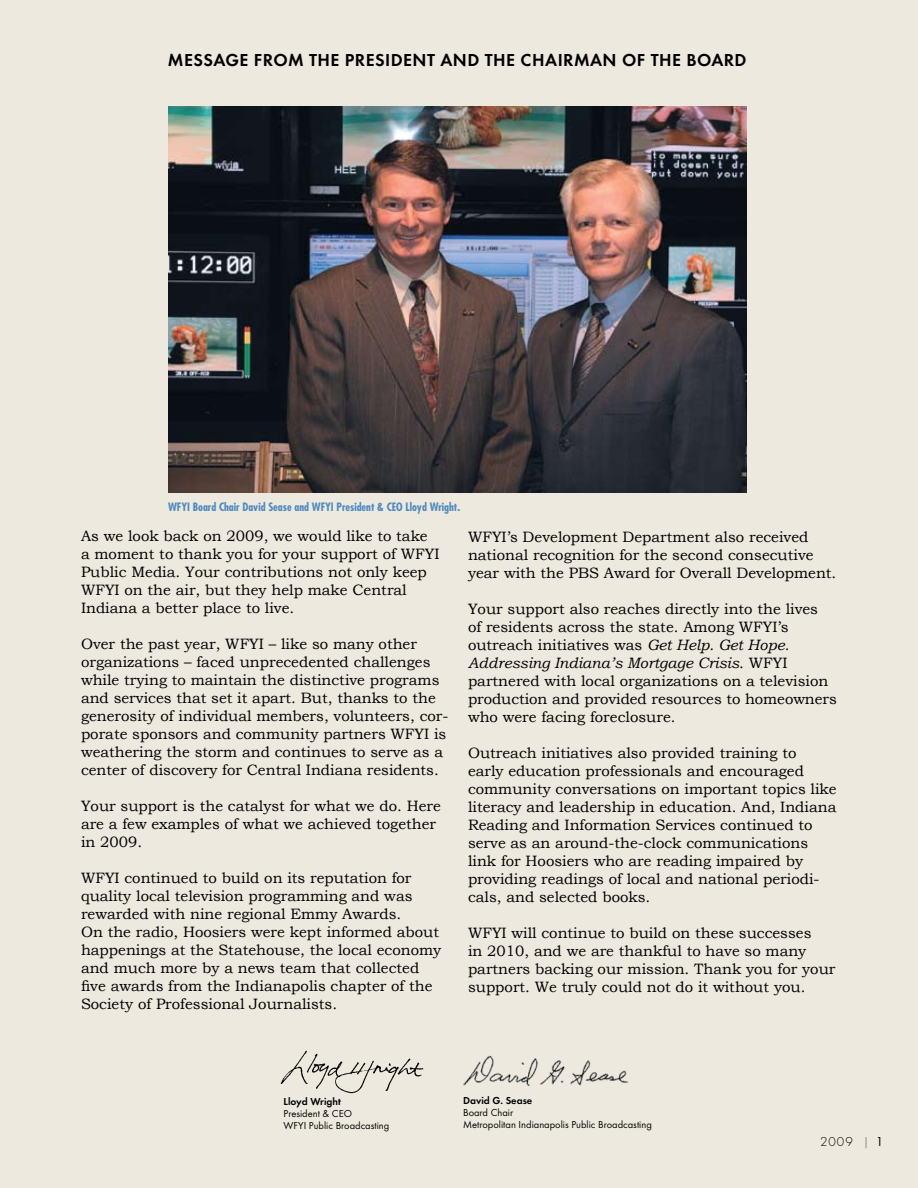
<style>
.page{position:relative;width:918px;height:1188px;background:#eee9df}
.page>*{position:absolute;margin:0;border:0;box-sizing:border-box;transform-origin:0 0}
.t1{font:700 18px "Function";letter-spacing:.025em;color:#000}
.t2{font:15px/18px "Bookman Old Style";color:#000}
.t3{font:300 13.5px "Function LH";color:#000}
.t4{font:700 condensed 11.25px "Futura Std";color:#4e8abe}
.t5{font:10.5px/12px "Function";color:#000}
.t6{font:700 10.5px "Function";color:#000}
.s1{font-style:italic}
.s2{font-family:"Function";font-weight:400;color:#939598}
.s3{font-family:"Function";font-weight:400}
</style>
<div class="page">
<img style="left:280px;top:1050px;width:144px;height:44px">
<img style="left:463px;top:1055px;width:166px;height:31px">
<img style="left:168px;top:106px;width:579px;height:387px">
<p class="t1" style="left:168px;top:49px;width:28px">MESSA</p>
<p class="t1" style="left:225px;top:49px;width:189px">GE FROM THE PRESI DENT</p>
<p class="t1" style="left:440px;top:49px;width:149px">AND THE CHAIRMAN</p>
<p class="t1" style="left:622px;top:49px;width:126px">OF THE BOARD</p>
<p class="t4" style="left:168px;top:500px;width:294px">WFYI Board Chair David Sease and WFYI President &amp; CEO Lloyd Wright.</p>
<p class="t2" style="left:81px;top:527px;width:360px">As we look back on 2009, we would like to take a moment to thank you for your support of WFYI Public Media. Your contributions not only keep WFYI on the air, but they help make Central Indiana a better place to live.</p>
<p class="t2" style="left:81px;top:635px;width:369px">Over the past year, WFYI – like so many other organizations – faced unprecedented challenges while trying to maintain the distinctive programs and services that set it apart. But, thanks to the generosity of individual members, volunteers, cor&shy;porate sponsors and community partners WFYI is weathering the storm and continues to serve as a center of discovery for Central Indiana residents.</p>
<p class="t2" style="left:81px;top:797px;width:361px">Your support is the catalyst for what we do. Here are a few examples of what we achieved together in 2009.</p>
<p class="t2" style="left:81px;top:869px;width:362px">WFYI continued to build on its reputation for quality local television programming and was rewarded with nine regional Emmy Awards.<br>On the radio, Hoosiers were kept informed about happenings at the Statehouse, the local economy and much more by a news team that collected five awards from the Indianapolis chapter of the Society of Professional Journalists.</p>
<p class="t2" style="left:468px;top:528px;width:367px">WFYI’s Development Department also received national recognition for the second consecutive year with the PBS Award for Overall Development.</p>
<p class="t2" style="left:468px;top:600px;width:370px">Your support also reaches directly into the lives<br>of residents across the state. Among WFYI’s outreach initiatives was <span class="s1">Get Help. Get Hope.<br>Addressing Indiana’s Mortgage Crisis</span>. WFYI partnered with local organizations on a television production and provided resources to homeowners who were facing foreclosure.</p>
<p class="t2" style="left:468px;top:744px;width:370px">Outreach initiatives also provided training to<br>early education professionals and encouraged community conversations on important topics like literacy and leadership in education. And, Indiana Reading and Information Services continued to serve as an around-the-clock communications link for Hoosiers who are reading impaired by providing readings of local and national periodi&shy;cals, and selected books.</p>
<p class="t2" style="left:468px;top:924px;width:369px">WFYI will continue to build on these successes<br>in 2010, and we are thankful to have so many partners backing our mission. Thank you for your support. We truly could not do it without you.</p>
<p class="t6" style="left:284px;top:1095px;width:59px">LLOYD WRIGHT</p>
<p class="t5" style="left:284px;top:1107px;width:107px">President &amp; CEO<br>WFYI Public Broadcasting</p>
<p class="t6" style="left:463px;top:1094px;width:71px">DAVID G. SEASE</p>
<p class="t5" style="left:463px;top:1106px;width:190px">Board Chair<br>Metropolitan I ndianapolis Public Broadcasting</p>
<p class="t3" style="left:820px;top:1135px;width:65px">2009 <span class="s2">|</span> <span class="s3">1</span></p>
</div>
